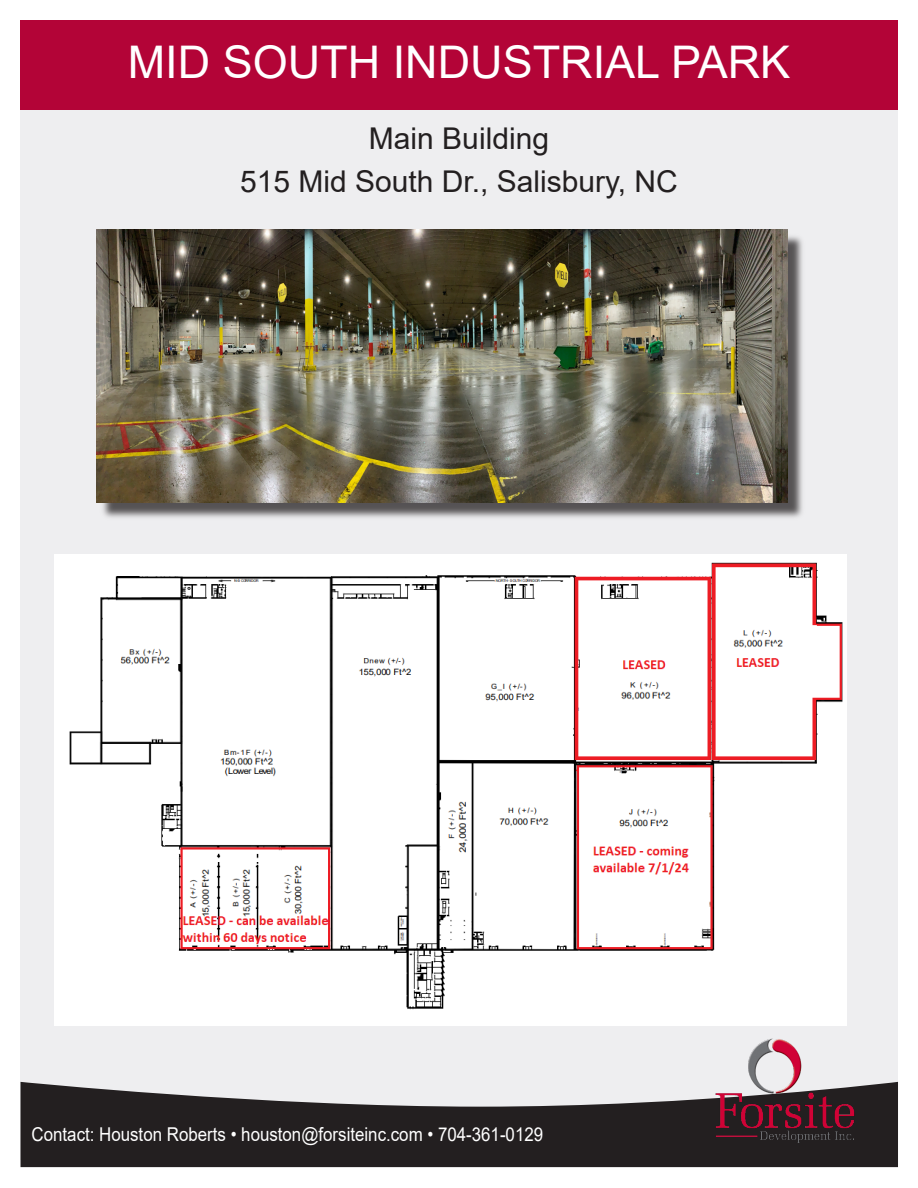
<style>
.page{position:relative;width:918px;height:1188px;background:#fff}
.page>*{position:absolute;margin:0;border:0;box-sizing:border-box;transform-origin:0 0}
.t1{font:45px "Arial";color:#fff}
.t2{font:30px/42.9px "Arial";color:#231f20;text-align:center}
.t3{font:19.05px "Arial";color:#fff;scale:.89 1}
</style>
<div class="page">
<div style="left:20px;top:31px;width:878px;height:1129px;background:#eeeef0"></div>
<div style="left:20px;top:20px;width:878px;height:90px;background:#b30437"></div>
<svg style="left:21px;top:1082px;width:877px;height:85px;fill:#231f20"></svg>
<img style="left:707px;top:1038px;width:155px;height:105px">
<img style="left:54px;top:554px;width:792px;height:472px">
<img style="left:99px;top:233px;width:704px;height:285px">
<img style="left:96px;top:230px;width:691px;height:272px">
<h1 class="t1" style="left:128px;top:46px;width:664px">MID SOUTH INDUSTRIAL PARK</h1>
<h2 class="t2" style="left:240px;top:120px;width:439px">Main Building<br>515 Mid South Dr., Salisbury, NC</h2>
<p class="t3" style="left:32px;top:1127px;width:576px">Contact: Houston Roberts • houston@forsiteinc.com • 704-361-0129</p>
</div>
